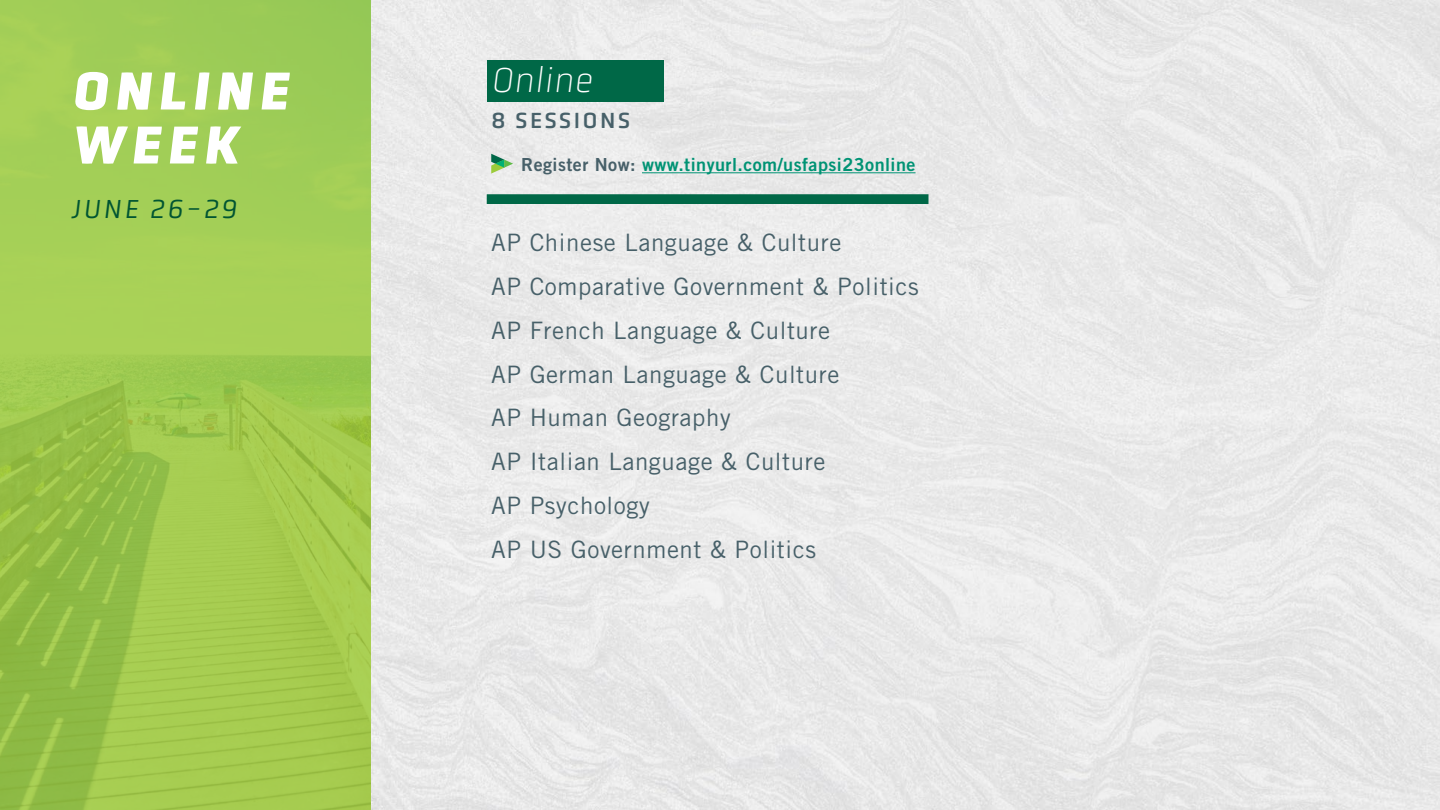
<style>
.page{position:relative;width:1440px;height:810px;background:#fff}
.page>*{position:absolute;margin:0;border:0;box-sizing:border-box;transform-origin:0 0}
.t1{font:italic 900 54px/54px "Obvia";letter-spacing:.115em;color:#fff}
.t2{font:italic 100 36px "Obvia";color:#fff}
.t3{font:italic 27px "Obvia";letter-spacing:.115em;color:#015532}
.t4{font:24px/43.8px "Trade Gothic LT Std";letter-spacing:.025em;color:#476069}
.t5{font:22.5px "Obvia";letter-spacing:.115em;color:#476069}
.t6{font:18px "Trade Gothic LT Std Bd 2";letter-spacing:.025em;color:#009374}
.s1{color:#476069}
</style>
<div class="page">
<div style="left:370px;top:0;width:1070px;height:810px;background:#e9e9e9"></div>
<div style="left:487px;top:60px;width:177px;height:41px;background:#006847"></div>
<hr style="left:642px;top:172px;width:274px;height:1px;background:#009374">
<svg style="left:491px;top:154px;width:22px;height:20px"></svg>
<div style="left:487px;top:194px;width:441px;height:10px;background:#006847"></div>
<img style="left:0;top:0;width:370px;height:810px">
<h1 class="t1" style="left:71px;top:64px;width:218px">ONLINE<br>WEEK</h1>
<p class="t3" style="left:71px;top:193px;width:167px">JUNE 26-29</p>
<h2 class="t2" style="left:491px;top:59px;width:103px">Online</h2>
<p class="t5" style="left:491px;top:107px;width:140px">8 SESSIONS</p>
<p class="t6" style="left:521px;top:153px;width:396px"><span class="s1">Register Now:</span> www.tinyurl.com/usfapsi23online</p>
<p class="t4" style="left:491px;top:221px;width:429px">AP Chinese Language &amp; Culture<br>AP Comparative Government &amp; Politics<br>AP French Language &amp; Culture<br>AP German Language &amp; Culture<br>AP Human Geography<br>AP Italian Language &amp; Culture<br>AP Psychology<br>AP US Government &amp; Politics</p>
</div>
